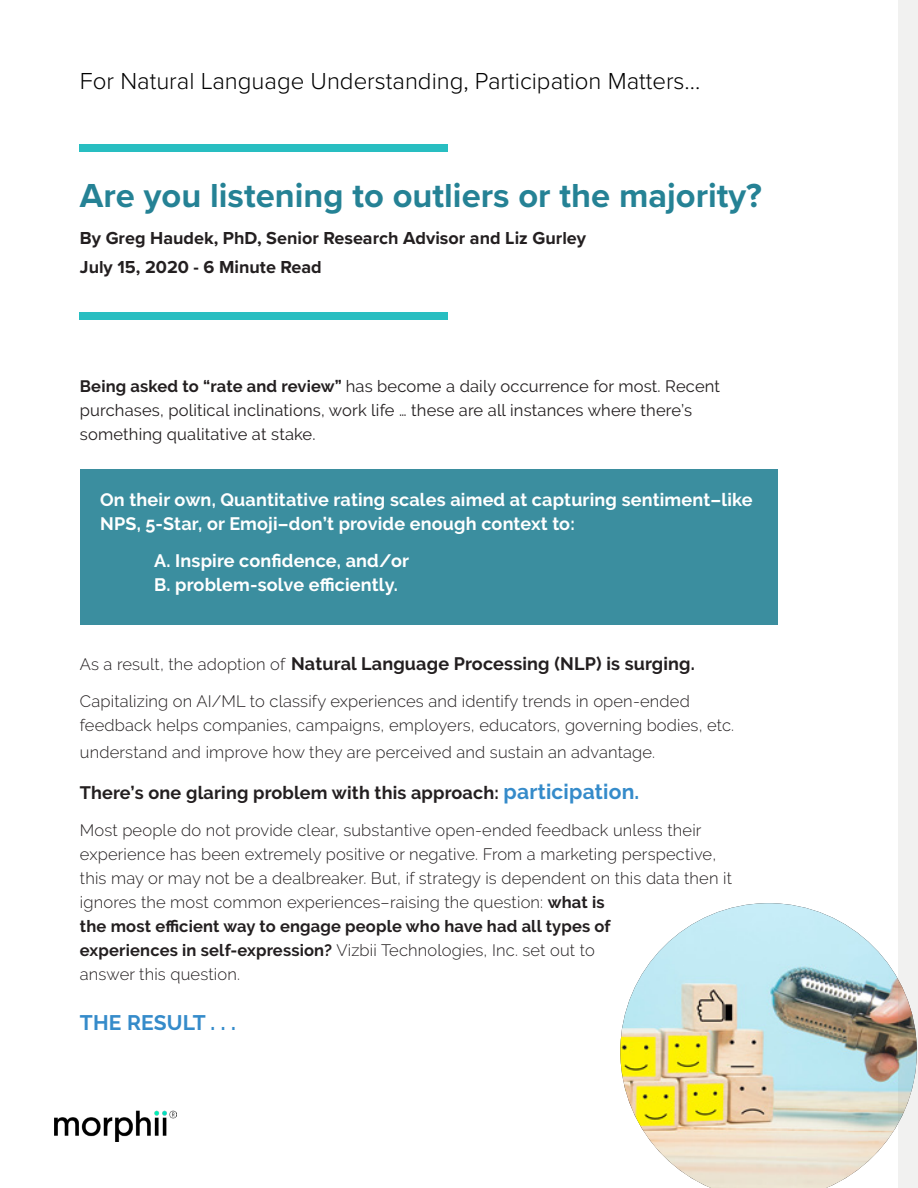
<style>
.page{position:relative;width:918px;height:1188px;background:#fff}
.page>*{position:absolute;margin:0;border:0;box-sizing:border-box;transform-origin:0 0}
.Title_03_Blue{font:700 34.5px "Proxima Nova";color:#258295}
.Headers_and_small_he{font:300 24px "Proxima Nova";color:#000}
.t1{font:700 21px "Raleway";letter-spacing:.01em;color:#358bca}
.t2{font:700 18px/24px "Raleway";letter-spacing:.01em;color:#fff}
.t3{font:700 18px "Raleway";letter-spacing:.01em;color:#231f20}
.t4{font:700 18px "Proxima Nova";color:#231f20}
.t5{font:300 16.5px/24px "Raleway";letter-spacing:.01em;color:#231f20}
.t6{font:16.5px/24px "Raleway";letter-spacing:.01em;color:#231f20}
.s1{font-weight:700}
.s2{font-weight:300;font-size:16.5px}
.s3{font-size:21px;color:#358bca}
</style>
<div class="page">
<img style="left:54px;top:1110px;width:122px;height:31px">
<div style="left:80px;top:312px;width:368px;height:8px;background:#28bec1"></div>
<div style="left:80px;top:145px;width:368px;height:7px;background:#28bec1"></div>
<div style="left:80px;top:469px;width:698px;height:155px;background:#3b8e9f"></div>
<img style="left:620px;top:903px;width:279px;height:285px">
<svg style="left:899px;top:0;width:19px;height:1188px;fill:#f1f1f0"></svg>
<p class="Headers_and_small_he" style="left:80px;top:63px;width:622px">For Natural Language Understanding, Participation Matters...</p>
<p class="Title_03_Blue" style="left:80px;top:170px;width:683px">Are you listening to outliers or the majority?</p>
<p class="t4" style="left:80px;top:225px;width:508px">By Greg Haudek, PhD, Senior Research Advisor and Liz Gurley</p>
<p class="t4" style="left:80px;top:254px;width:243px">July 15, 2020 - 6 Minute Read</p>
<p class="t6" style="left:80px;top:375px;width:642px"><span class="s1">Being asked to “rate and review”</span> has become a daily occurrence for most. Recent purchases, political inclinations, work life … these are all instances where there’s something qualitative at stake.</p>
<p class="t2" style="left:100px;top:488px;width:654px">On their own, Quantitative rating scales aimed at capturing sentiment–like<br>NPS, 5-Star, or Emoji–don’t provide enough context to:</p>
<p class="t2" style="left:154px;top:549px;width:257px">A. Inspire confidence, and/or<br>B. problem-solve efficiently.</p>
<p class="t3" style="left:80px;top:653px;width:617px"><span class="s2">As a result, the adoption of</span> Natural Language Processing (NLP) is surging.</p>
<p class="t5" style="left:80px;top:690px;width:656px">Capitalizing on AI/ML to classify experiences and identify trends in open-ended feedback helps companies, campaigns, employers, educators, governing bodies, etc.</p>
<p class="t5" style="left:80px;top:741px;width:577px">understand and improve how they are perceived and sustain an advantage.</p>
<p class="t3" style="left:80px;top:782px;width:561px">There’s one glaring problem with this approach: <span class="s3">participation.</span></p>
<p class="t5" style="left:80px;top:819px;width:654px">Most people do not provide clear, substantive open-ended feedback unless their experience has been extremely positive or negative. From a marketing perspective, this may or may not be a dealbreaker. But, if strategy is dependent on this data then it ignores the most common experiences–raising the question: <span class="s1">what is<br>the most efficient way to engage people who have had all types of<br>experiences in self-expression?</span> Vizbii Technologies, Inc. set out to<br>answer this question.</p>
<p class="t1" style="left:80px;top:1011px;width:157px">THE RESULT . . .</p>
</div>
